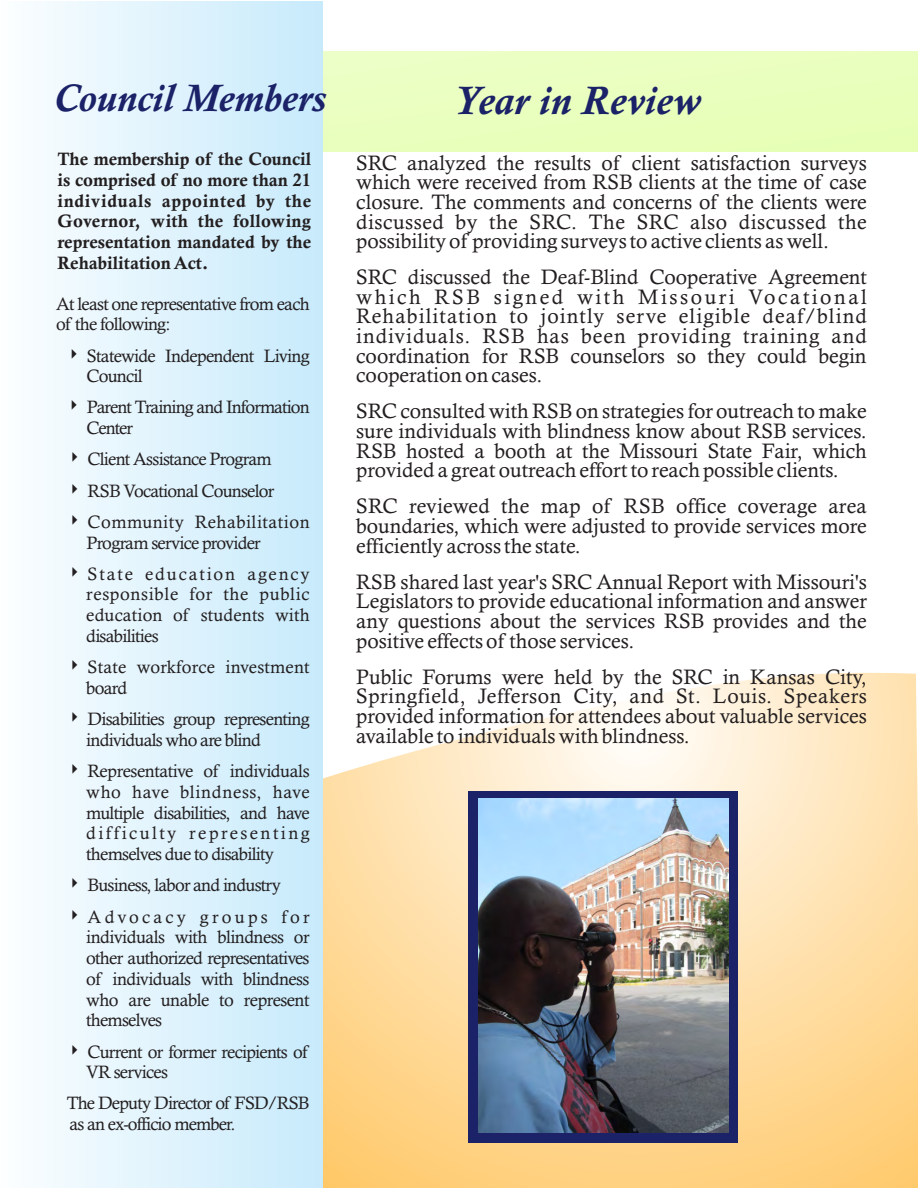
<style>
.page{position:relative;width:918px;height:1188px;background:#fff}
.page>*{position:absolute;margin:0;border:0;box-sizing:border-box;transform-origin:0 0}
.t1{font:italic 700 40.5px "Calisto";color:#1b2268}
.t2{font:italic 700 39px "Calisto";color:#1b2268}
.t3{font:21px/19.6px "Calisto";color:#231f20;text-align:justify}
.t4{font:18px/20.9px "Calisto";letter-spacing:-.04em;color:#231f20}
.t5{font:18px/20.7px "Calis MT Bol";color:#231f20;text-align:justify}
.t6{font:18px/20.9px "Calisto";letter-spacing:.005em;color:#231f20}
.t7{font:18px/20.9px "Calisto";letter-spacing:.01em;color:#231f20}
</style>
<div class="page">
<div style="left:0;top:52px;width:917px;height:100px;background:#e9ffbe"></div>
<svg style="left:322px;top:670px;width:596px;height:518px;background:#fee2b2"></svg>
<div style="left:0;top:1px;width:322px;height:1187px;background:linear-gradient(to right,#fcfeff,#c7eafb)"></div>
<div style="left:469px;top:791px;width:269px;height:352px;background:#1b2268"></div>
<img style="left:478px;top:799px;width:251px;height:334px">
<h2 class="t2" style="left:53px;top:83px;width:274px">Council Members</h2>
<p class="t5" style="left:57px;top:150px;width:255px">The membership of the Council is comprised of no more than 21 individuals appointed by the Governor, with the following representation mandated by the Rehabilitation Act.</p>
<p class="t4" style="left:56px;top:295px;width:255px">At least one representative from each of the following:</p>
<p class="t4" style="left:86px;top:347px;width:225px;text-indent:-20px">✔ Statewide Independent Living<br>Council</p>
<p class="t4" style="left:86px;top:399px;width:225px;text-indent:-20px">✔ Parent Training and Information<br>Center</p>
<p class="t4" style="left:67px;top:450px;width:206px">✔ Client Assistance Program</p>
<p class="t4" style="left:67px;top:482px;width:209px">✔ RSB Vocational Counselor</p>
<p class="t6" style="left:86px;top:513px;width:225px;text-indent:-19px">✔ Community Rehabilitation<br>Program service provider</p>
<p class="t4" style="left:86px;top:565px;width:225px;text-align:justify;text-indent:-19px">✔ State education agency responsible for the public education of students with disabilities</p>
<p class="t7" style="left:86px;top:658px;width:225px;text-indent:-19px">✔ State workforce investment board</p>
<p class="t4" style="left:86px;top:710px;width:225px;text-indent:-19px">✔ Disabilities group representing individuals who are blind</p>
<p class="t4" style="left:86px;top:762px;width:225px;text-align:justify;text-indent:-19px">✔ Representative of individuals who have blindness, have multiple disabilities, and have difficulty representing themselves due to disability</p>
<p class="t4" style="left:67px;top:876px;width:216px">✔ Business, labor and industry</p>
<p class="t4" style="left:86px;top:908px;width:225px;text-align:justify;text-indent:-19px">✔ Advocacy groups for individuals with blindness or other authorized representatives of individuals with blindness who are unable to represent themselves</p>
<p class="t4" style="left:86px;top:1043px;width:223px;text-indent:-19px">✔ Current or former recipients of<br>VR services</p>
<p class="t4" style="left:67px;top:1095px;width:244px">The Deputy Director of FSD/RSB as an ex-officio member.</p>
<h1 class="t1" style="left:453px;top:85px;width:248px">Year in Review</h1>
<p class="t3" style="left:356px;top:154px;width:512px">SRC analyzed the results of client satisfaction surveys which were received from RSB clients at the time of case closure. The comments and concerns of the clients were discussed by the SRC. The SRC also discussed the possibility of providing surveys to active clients as well.</p>
<p class="t3" style="left:356px;top:269px;width:512px">SRC discussed the Deaf-Blind Cooperative Agreement which RSB signed with Missouri Vocational Rehabilitation to jointly serve eligible deaf/blind individuals. RSB has been providing training and coordination for RSB counselors so they could begin cooperation on cases.</p>
<p class="t3" style="left:356px;top:403px;width:512px">SRC consulted with RSB on strategies for outreach to make sure individuals with blindness know about RSB services.<br>RSB hosted a booth at the Missouri State Fair, which provided a great outreach effort to reach possible clients.</p>
<p class="t3" style="left:356px;top:498px;width:512px">SRC reviewed the map of RSB office coverage area boundaries, which were adjusted to provide services more efficiently across the state.</p>
<p class="t3" style="left:356px;top:574px;width:512px">RSB shared last year's SRC Annual Report with Missouri's Legislators to provide educational information and answer any questions about the services RSB provides and the positive effects of those services.</p>
<p class="t3" style="left:356px;top:669px;width:512px">Public Forums were held by the SRC in Kansas City, Springfield, Jefferson City, and St. Louis. Speakers provided information for attendees about valuable services available to individuals with blindness.</p>
</div>
